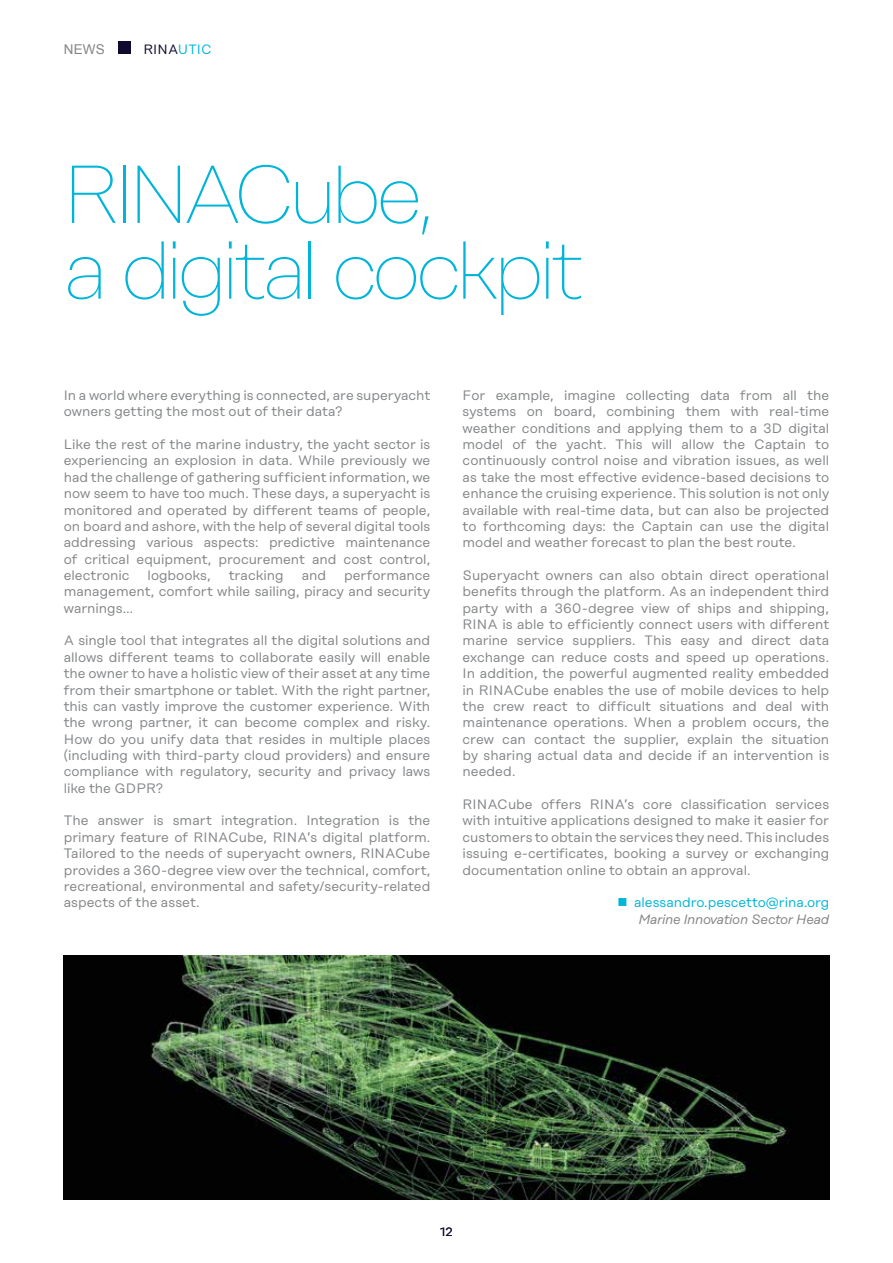
<style>
.page{position:relative;width:893px;height:1263px;background:#fff}
.page>*{position:absolute;margin:0;border:0;box-sizing:border-box;transform-origin:0 0}
.t1{font:100 81.75px/75.8px "Rational Display";letter-spacing:-.05em;color:#00b5d8}
.t2{font:13.65px/16.4px "Rational Display";color:#838587;text-align:justify}
.t3{font:13.65px "Rational Display";color:#00b5d8}
.t4{font:italic 13.5px "Rational Display";letter-spacing:-.025em;color:#838587}
.t5{font:13.5px "Rational Display";letter-spacing:.01em;color:#100a30}
.t6{font:13.5px "Arial";color:#838587}
.t7{font:12px "Rational Display";color:#100a30}
.s1{color:#00b5d8}
</style>
<div class="page">
<img style="left:64px;top:956px;width:765px;height:243px">
<div style="left:118px;top:41px;width:13px;height:13px;background:#100a30"></div>
<p class="t6" style="left:64px;top:41px;width:42px">NEWS</p>
<p class="t5" style="left:143px;top:42px;width:70px">RINA<span class="s1">UTIC</span></p>
<h1 class="t1" style="left:64px;top:157px;width:522px">RINACube,<br>a digital cockpit</h1>
<p class="t2" style="left:64px;top:387px;width:368px">In a world where everything is connected, are superyacht owners getting the most out of their data?</p>
<p class="t2" style="left:64px;top:436px;width:368px">Like the rest of the marine industry, the yacht sector is experiencing an explosion in data. While previously we had the challenge of gathering sufficient information, we now seem to have too much. These days, a superyacht is monitored and operated by different teams of people, on board and ashore, with the help of several digital tools addressing various aspects: predictive maintenance of critical equipment, procurement and cost control, electronic</p>
<p class="t2" style="left:64px;top:567px;width:368px;text-indent:280px">performance management, comfort while sailing, piracy and security warnings…</p>
<p class="t2" style="left:64px;top:632px;width:368px">A single tool that integrates all the digital solutions and allows different teams to collaborate easily will enable the owner to have a holistic view of their asset at any time from their smartphone or tablet. With the right partner, this can vastly improve the customer experience. With the wrong partner, it can become complex and risky.<br>How do you unify data that resides in multiple places (including with third-party cloud providers) and ensure compliance with regulatory, security and privacy laws like the GDPR?</p>
<p class="t2" style="left:64px;top:812px;width:368px">The answer is smart integration. Integration is the primary feature of RINACube, RINA’s digital platform.<br>Tailored to the needs of superyacht owners, RINACube provides a 360-degree view over the technical, comfort, recreational, environmental and safety/security-related aspects of the asset.</p>
<p class="t2" style="left:148px;top:567px;width:65px">logbooks,</p>
<p class="t2" style="left:229px;top:567px;width:56px">tracking</p>
<p class="t2" style="left:302px;top:567px;width:26px">and</p>
<p class="t2" style="left:463px;top:387px;width:368px">For example, imagine collecting data from all the systems on board, combining them with real-time weather conditions and applying them to a 3D digital model of the yacht. This will allow the Captain to continuously control noise and vibration issues, as well as take the most effective evidence-based decisions to enhance the cruising experience. This solution is not only available with real-time data, but can also be projected to forthcoming days: the Captain can use the digital model and weather forecast to plan the best route.</p>
<p class="t2" style="left:463px;top:567px;width:368px">Superyacht owners can also obtain direct operational benefits through the platform. As an independent third party with a 360-degree view of ships and shipping, RINA is able to efficiently connect users with different marine service suppliers. This easy and direct data exchange can reduce costs and speed up operations.<br>In addition, the powerful augmented reality embedded in RINACube enables the use of mobile devices to help the crew react to difficult situations and deal with maintenance operations. When a problem occurs, the crew can contact the supplier, explain the situation by sharing actual data and decide if an intervention is needed.</p>
<p class="t2" style="left:463px;top:796px;width:368px">RINACube offers RINA’s core classification services with intuitive applications designed to make it easier for customers to obtain the services they need. This includes issuing e-certificates, booking a survey or exchanging documentation online to obtain an approval.</p>
<p class="t3" style="left:617px;top:895px;width:213px">■ alessandro.pescetto@rina.org</p>
<p class="t4" style="left:638px;top:911px;width:192px">Marine Innovation Sector Head</p>
<p class="t7" style="left:440px;top:1225px;width:14px">12</p>
</div>
